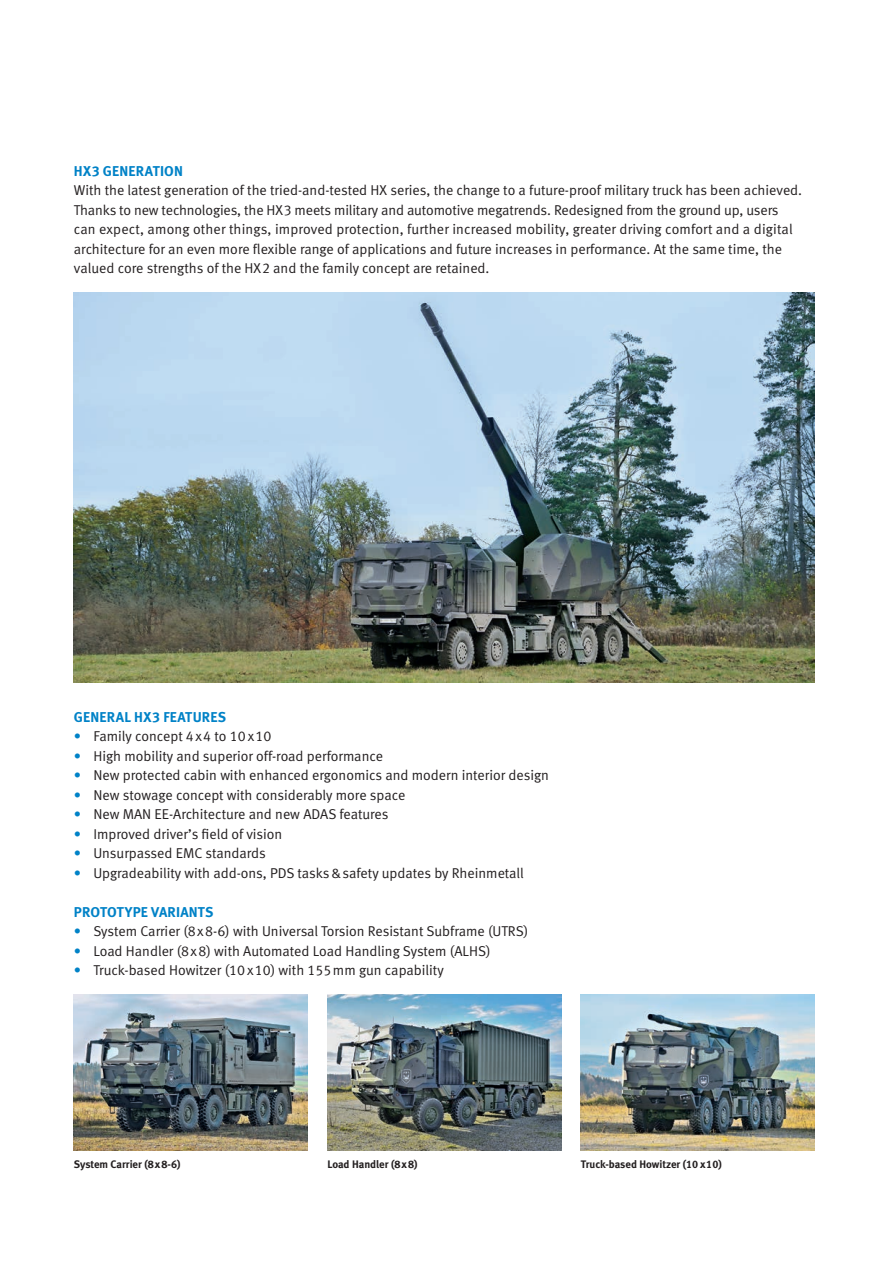
<style>
.page{position:relative;width:893px;height:1263px;background:#fff}
.page>*{position:absolute;margin:0;border:0;box-sizing:border-box;transform-origin:0 0}
.t1{font:14.25px/19.5px "Meta Normal LF";color:#231f20}
.t2{font:14.25px "Meta Bold LF";letter-spacing:.015em;color:#0082c7}
.t3{font:10.8px "Meta Bold LF";color:#231f20}
.s1{color:#0082c7}
</style>
<div class="page">
<img style="left:74px;top:293px;width:741px;height:389px">
<img style="left:581px;top:995px;width:234px;height:155px">
<img style="left:327px;top:995px;width:234px;height:155px">
<img style="left:74px;top:995px;width:234px;height:155px">
<p class="t2" style="left:74px;top:162px;width:111px">HX3 GENERATION</p>
<p class="t1" style="left:74px;top:180px;width:730px">With the latest generation of the tried-and-tested HX series, the change to a future-proof military truck has been achieved.<br>Thanks to new technologies, the HX3 meets military and automotive megatrends. Redesigned from the ground up, users can expect, among other things, improved protection, further increased mobility, greater driving comfort and a digital architecture for an even more flexible range of applications and future increases in performance. At the same time, the valued core strengths of the HX2 and the family concept are retained.</p>
<p class="t2" style="left:74px;top:708px;width:154px">GENERAL HX3 FEATURES</p>
<p class="t1" style="left:74px;top:726px;width:199px"><span class="s1">•</span> Family concept 4x4 to 10 x10</p>
<p class="t1" style="left:74px;top:746px;width:311px"><span class="s1">•</span> High mobility and superior off-road performance</p>
<p class="t1" style="left:74px;top:765px;width:477px"><span class="s1">•</span> New protected cabin with enhanced ergonomics and modern interior design</p>
<p class="t1" style="left:74px;top:785px;width:333px"><span class="s1">•</span> New stowage concept with considerably more space</p>
<p class="t1" style="left:74px;top:804px;width:316px"><span class="s1">•</span> New MAN EE-Architecture and new ADAS features</p>
<p class="t1" style="left:74px;top:824px;width:210px"><span class="s1">•</span> Improved driver’s field of vision</p>
<p class="t1" style="left:74px;top:843px;width:193px"><span class="s1">•</span> Unsurpassed EMC standards</p>
<p class="t1" style="left:74px;top:863px;width:451px"><span class="s1">•</span> Upgradeability with add-ons, PDS tasks &amp;safety updates by Rheinmetall</p>
<p class="t2" style="left:74px;top:903px;width:141px">PROTOTYPE VARIANTS</p>
<p class="t1" style="left:74px;top:921px;width:456px"><span class="s1">•</span> System Carrier (8x8-6) with Universal Torsion Resistant Subframe (UTRS)</p>
<p class="t1" style="left:74px;top:941px;width:418px"><span class="s1">•</span> Load Handler (8x8) with Automated Load Handling System (ALHS)</p>
<p class="t1" style="left:74px;top:960px;width:371px"><span class="s1">•</span> Truck-based Howitzer (10 x10) with 155mm gun capability</p>
<p class="t3" style="left:74px;top:1157px;width:108px">System Carrier (8x8-6)</p>
<p class="t3" style="left:327px;top:1157px;width:92px">Load Handler (8x8)</p>
<p class="t3" style="left:581px;top:1157px;width:142px">Truck-based Howitzer (10 x10)</p>
</div>
